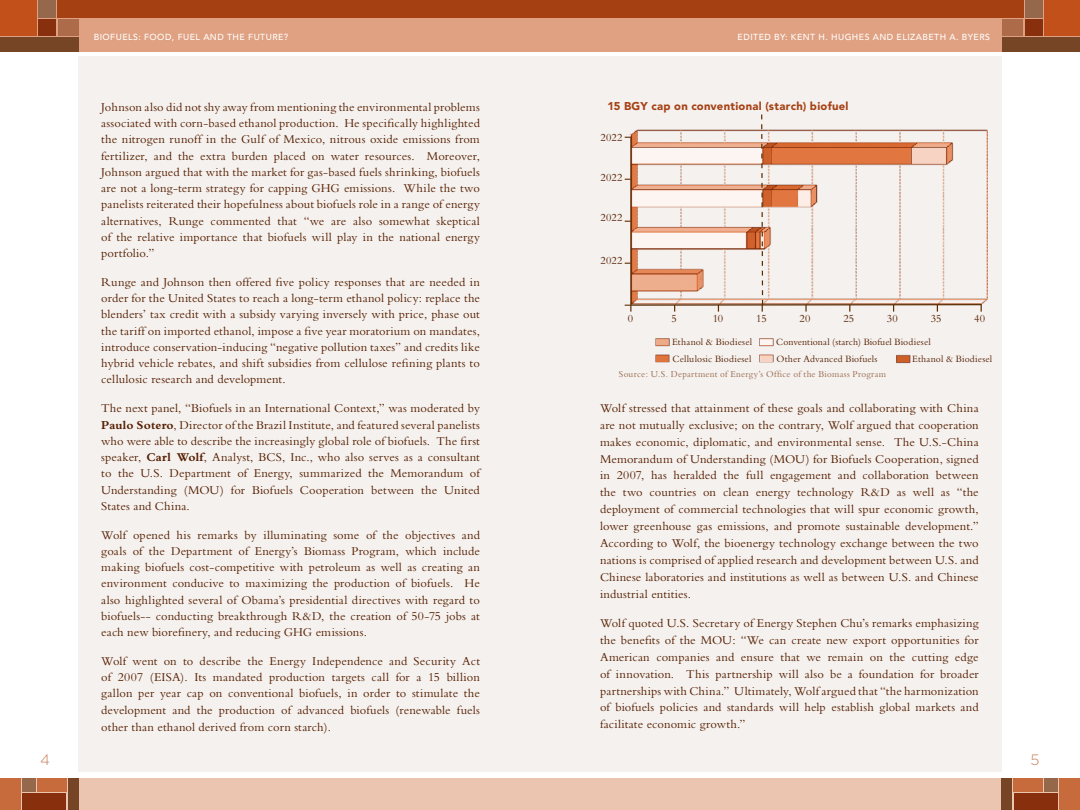
<style>
.page{position:relative;width:1080px;height:810px;background:#fff}
.page>*{position:absolute;margin:0;border:0;box-sizing:border-box;transform-origin:0 0}
.t1{font:300 15px "Gotham";color:#c7805c}
.t2{font:12.5px/16.2px "Bembo";letter-spacing:.01em;color:#541e00;text-align:justify}
.t3{font:900 11.25px "Avenir";letter-spacing:.025em;color:#a54013}
.t4{font:11.25px "Bembo";letter-spacing:.02em;color:#541e00}
.t5{font:10px/16.8px "Bembo";letter-spacing:.01em;color:#541e00}
.t6{font:9.5px "Bembo";letter-spacing:.03em;color:#96684b}
.t7{font:500 8.75px "Avenir";letter-spacing:.05em;color:#fff}
.s1{font-weight:700}
</style>
<div class="page">
<div style="left:0;top:0;width:540px;height:51px;background:#dfa181"></div>
<div style="left:0;top:0;width:36px;height:35px;background:#c1501a"></div>
<div style="left:0;top:37px;width:79px;height:14px;background:#764526"></div>
<div style="left:38px;top:0;width:18px;height:17px;background:#96684b"></div>
<div style="left:58px;top:0;width:482px;height:17px;background:#a54013"></div>
<div style="left:38px;top:19px;width:18px;height:16px;background:#88300d"></div>
<div style="left:58px;top:19px;width:21px;height:16px;background:#ae6b49"></div>
<div style="left:79px;top:56px;width:461px;height:716px;background:#f5f1ee"></div>
<div style="left:0;top:778px;width:540px;height:32px;background:#ecc5b1"></div>
<div style="left:0;top:778px;width:20px;height:32px;background:#c76b3d"></div>
<div style="left:22px;top:778px;width:13px;height:14px;background:#96684b"></div>
<div style="left:22px;top:793px;width:44px;height:17px;background:#88300d"></div>
<div style="left:68px;top:778px;width:11px;height:32px;background:#764526"></div>
<div style="left:37px;top:778px;width:29px;height:14px;background:#c76b3d"></div>
<div style="left:540px;top:0;width:540px;height:51px;background:#dfa181"></div>
<div style="left:540px;top:56px;width:461px;height:716px;background:#f5f1ee"></div>
<div style="left:1045px;top:0;width:35px;height:35px;background:#c1501a"></div>
<div style="left:1002px;top:37px;width:78px;height:14px;background:#764526"></div>
<div style="left:1025px;top:0;width:18px;height:17px;background:#96684b"></div>
<div style="left:540px;top:0;width:483px;height:17px;background:#a54013"></div>
<div style="left:1025px;top:19px;width:18px;height:16px;background:#88300d"></div>
<div style="left:1002px;top:19px;width:21px;height:16px;background:#ae6b49"></div>
<div style="left:540px;top:778px;width:540px;height:32px;background:#ecc5b1"></div>
<div style="left:1060px;top:778px;width:20px;height:32px;background:#c76b3d"></div>
<div style="left:1045px;top:778px;width:13px;height:14px;background:#96684b"></div>
<div style="left:1014px;top:793px;width:44px;height:17px;background:#88300d"></div>
<div style="left:1001px;top:778px;width:11px;height:32px;background:#764526"></div>
<div style="left:1014px;top:778px;width:29px;height:14px;background:#c76b3d"></div>
<img style="left:624px;top:129px;width:364px;height:235px">
<svg style="left:625px;top:114px;width:358px;height:198px"></svg>
<p class="t1" style="left:40px;top:752px;width:11px">4</p>
<p class="t7" style="left:94px;top:32px;width:196px">BIOFUELS: FOOD, FUEL AND THE FUTURE?</p>
<p class="t2" style="left:101px;top:99px;width:380px">Johnson also did not shy away from mentioning the environmental problems associated with corn-based ethanol production. He specifically highlighted the nitrogen runoff in the Gulf of Mexico, nitrous oxide emissions from fertilizer, and the extra burden placed on water resources. Moreover, Johnson argued that with the market for gas-based fuels shrinking, biofuels are not a long-term strategy for capping GHG emissions. While the two panelists reiterated their hopefulness about biofuels role in a range of energy alternatives, Runge commented that “we are also somewhat skeptical of the relative importance that biofuels will play in the national energy portfolio.”</p>
<p class="t2" style="left:101px;top:274px;width:380px">Runge and Johnson then offered five policy responses that are needed in order for the United States to reach a long-term ethanol policy: replace the blenders’ tax credit with a subsidy varying inversely with price, phase out the tariff on imported ethanol, impose a five year moratorium on mandates, introduce conservation-inducing “negative pollution taxes” and credits like hybrid vehicle rebates, and shift subsidies from cellulose refining plants to cellulosic research and development.</p>
<p class="t2" style="left:101px;top:400px;width:380px">The next panel, “Biofuels in an International Context,” was moderated by <span class="s1">Paulo Sotero</span>, Director of the Brazil Institute, and featured several panelists who were able to describe the increasingly global role of biofuels. The first speaker, <span class="s1">Carl Wolf</span>, Analyst, BCS, Inc., who also serves as a consultant to the U.S. Department of Energy, summarized the Memorandum of Understanding (MOU) for Biofuels Cooperation between the United States and China.</p>
<p class="t2" style="left:101px;top:526px;width:380px">Wolf opened his remarks by illuminating some of the objectives and goals of the Department of Energy’s Biomass Program, which include making biofuels cost-competitive with petroleum as well as creating an environment conducive to maximizing the production of biofuels. He also highlighted several of Obama’s presidential directives with regard to biofuels-- conducting breakthrough R&amp;D, the creation of 50-75 jobs at each new biorefinery, and reducing GHG emissions.</p>
<p class="t2" style="left:101px;top:653px;width:380px">Wolf went on to describe the Energy Independence and Security Act of 2007 (EISA). Its mandated production targets call for a 15 billion gallon per year cap on conventional biofuels, in order to stimulate the development and the production of advanced biofuels (renewable fuels other than ethanol derived from corn starch).</p>
<p class="t7" style="left:738px;top:32px;width:253px">EDITED BY: KENT H . H UGHES AND ELIZABETH A. BYERS</p>
<p class="t3" style="left:608px;top:99px;width:243px">15 BGY cap on conventional (starch) biofuel</p>
<p class="t4" style="left:600px;top:131px;width:24px">2022</p>
<p class="t4" style="left:600px;top:171px;width:24px">2022</p>
<p class="t4" style="left:600px;top:211px;width:24px">2022</p>
<p class="t4" style="left:600px;top:254px;width:24px">2022</p>
<p class="t4" style="left:628px;top:311px;width:7px">0</p>
<p class="t4" style="left:672px;top:311px;width:7px">5</p>
<p class="t4" style="left:713px;top:311px;width:12px">10</p>
<p class="t4" style="left:756px;top:311px;width:12px">15</p>
<p class="t4" style="left:800px;top:311px;width:13px">20</p>
<p class="t4" style="left:843px;top:311px;width:12px">25</p>
<p class="t4" style="left:887px;top:311px;width:12px">30</p>
<p class="t4" style="left:931px;top:311px;width:12px">35</p>
<p class="t4" style="left:974px;top:311px;width:13px">40</p>
<p class="t5" style="left:672px;top:333px;width:81px">Ethanol &amp; Biodiesel<br>Cellulosic Biodiesel</p>
<p class="t5" style="left:776px;top:333px;width:156px">Conventional (starch) Biofuel Biodiesel<br>Other Advanced Biofuels</p>
<p class="t5" style="left:912px;top:350px;width:81px">Ethanol &amp; Biodiesel</p>
<p class="t6" style="left:619px;top:369px;width:269px">Source: U.S. Department of Energy’s Office of the Biomass Program</p>
<p class="t2" style="left:600px;top:399px;width:380px;line-height:16.9px">Wolf stressed that attainment of these goals and collaborating with China are not mutually exclusive; on the contrary, Wolf argued that cooperation makes economic, diplomatic, and environmental sense. The U.S.-China Memorandum of Understanding (MOU) for Biofuels Cooperation, signed in 2007, has heralded the full engagement and collaboration between the two countries on clean energy technology R&amp;D as well as “the deployment of commercial technologies that will spur economic growth, lower greenhouse gas emissions, and promote sustainable development.” According to Wolf, the bioenergy technology exchange between the two nations is comprised of applied research and development between U.S. and Chinese laboratories and institutions as well as between U.S. and Chinese industrial entities.</p>
<p class="t2" style="left:600px;top:615px;width:380px;line-height:16.9px">Wolf quoted U.S. Secretary of Energy Stephen Chu’s remarks emphasizing the benefits of the MOU: “We can create new export opportunities for American companies and ensure that we remain on the cutting edge of innovation. This partnership will also be a foundation for broader partnerships with China.” Ultimately, Wolf argued that “the harmonization of biofuels policies and standards will help establish global markets and facilitate economic growth.”</p>
<p class="t1" style="left:1030px;top:752px;width:11px">5</p>
</div>
